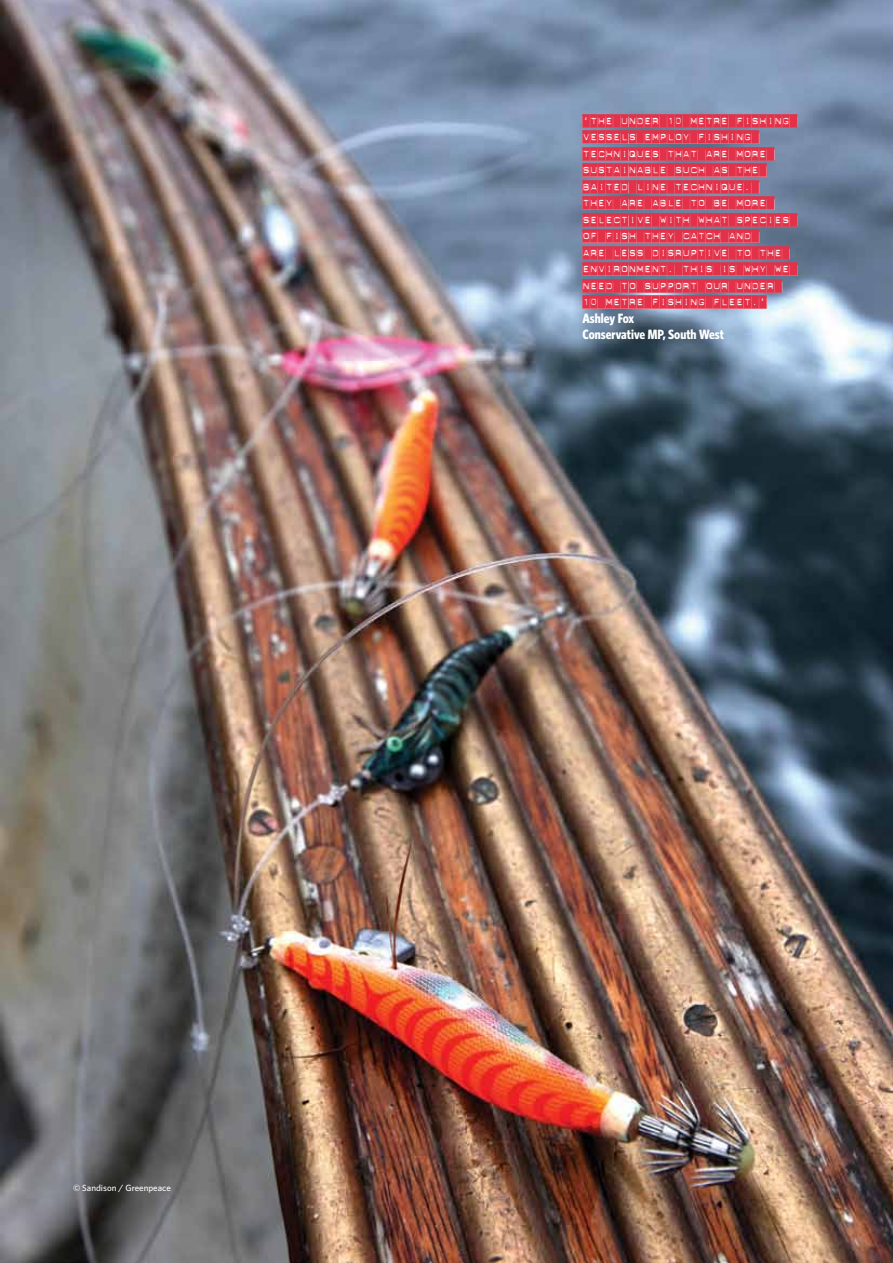
<style>
.page{position:relative;width:893px;height:1263px;background:#fff}
.page>*{position:absolute;margin:0;border:0;box-sizing:border-box;transform-origin:0 0}
.t1{font:13.5px/16.5px "Dynamoe";color:#e33149}
.t2{font:700 13.5px/16.5px "Whitney Condensed";color:#fff}
.t3{font:500 9px "Whitney HTF";color:#fff}
</style>
<div class="page">
<img style="left:1px;top:0;width:892px;height:1263px">
<div style="left:583px;top:117px;width:214px;height:10px;background:#fff"></div>
<div style="left:583px;top:133px;width:176px;height:11px;background:#fff"></div>
<div style="left:583px;top:150px;width:192px;height:10px;background:#fff"></div>
<div style="left:583px;top:166px;width:184px;height:11px;background:#fff"></div>
<div style="left:583px;top:183px;width:176px;height:10px;background:#fff"></div>
<div style="left:583px;top:199px;width:192px;height:11px;background:#fff"></div>
<div style="left:583px;top:216px;width:214px;height:10px;background:#fff"></div>
<div style="left:583px;top:232px;width:176px;height:11px;background:#fff"></div>
<div style="left:583px;top:249px;width:207px;height:10px;background:#fff"></div>
<div style="left:583px;top:265px;width:214px;height:11px;background:#fff"></div>
<div style="left:583px;top:282px;width:199px;height:10px;background:#fff"></div>
<div style="left:583px;top:298px;width:184px;height:11px;background:#fff"></div>
<p class="t3" style="left:73px;top:1182px;width:99px">© Sandison / Greenpeace</p>
<p class="t1" style="left:583px;top:113px;width:209px">‘THE UNDER 10 METRE FISHING<br>VESSELS EMPLOY FISHING<br>TECHNIQUES THAT ARE MORE<br>SUSTAINABLE SUCH AS THE<br>BAITED LINE TECHNIQUE.<br>THEY ARE ABLE TO BE MORE<br>SELECTIVE WITH WHAT SPECIES<br>OF FISH THEY CATCH AND<br>ARE LESS DISRUPTIVE TO THE<br>ENVIRONMENT. THIS IS WHY WE<br>NEED TO SUPPORT OUR UNDER<br>10 METRE FISHING FLEET.’</p>
<p class="t2" style="left:583px;top:310px;width:143px">Ashley Fox<br>Conservative MP, South West</p>
</div>
